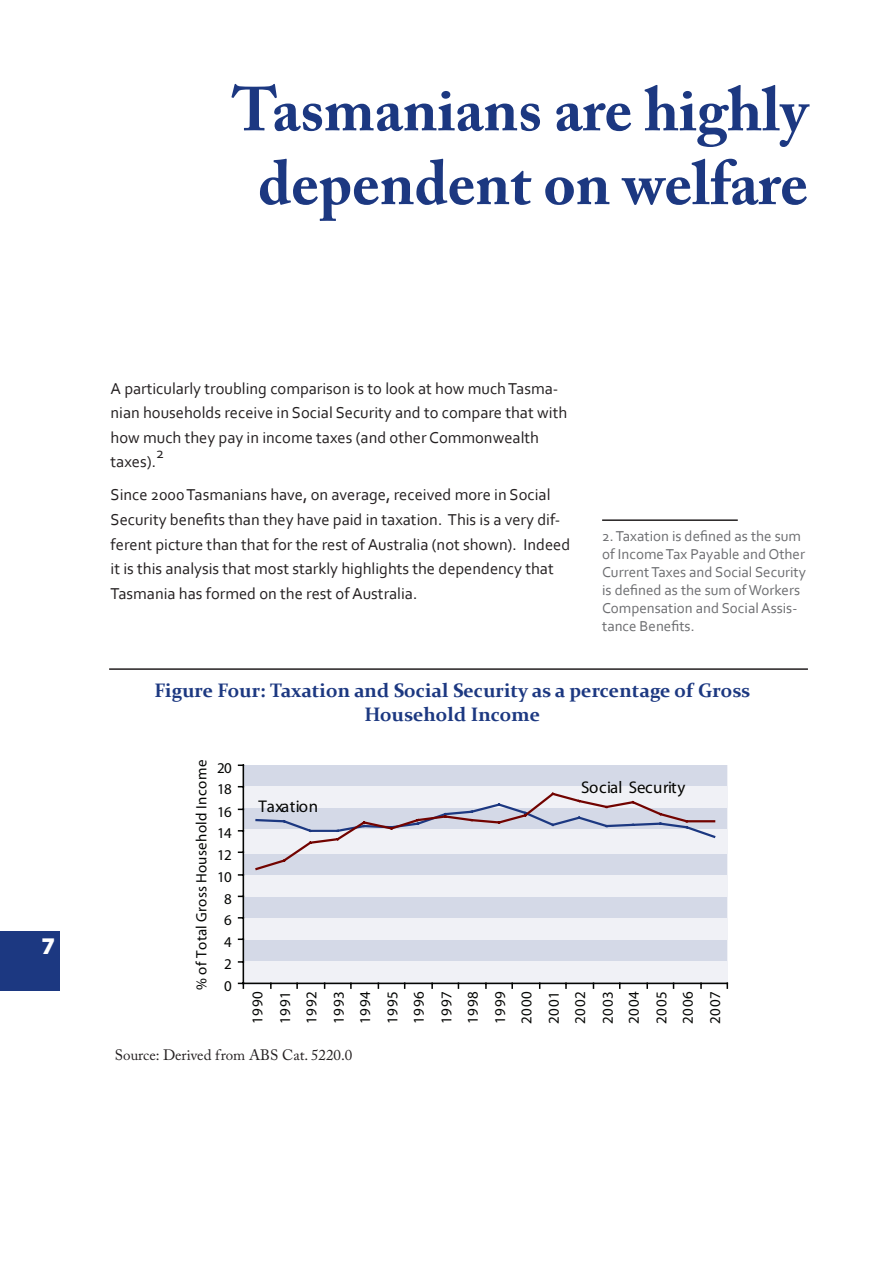
<style>
.page{position:relative;width:893px;height:1263px;background:#fff}
.page>*{position:absolute;margin:0;border:0;box-sizing:border-box;transform-origin:0 0}
.Heading{font:700 61.5px/73.8px "Adobe Caslon Pro";color:#1c3881;text-align:center}
.t1{font:900 24px "Myriad Pro";color:#fff}
.t2{font:700 19.5px/23.4px "Constantia";color:#1c3881;text-align:center}
.t3{font:16.95px "Myriad Pro";letter-spacing:.015em;color:#040503}
.Normal_Text{font:16.5px/24.6px "Corbel";color:#231f20}
.Normal_Text-2{font:15.75px "Corbel";color:#231f20}
.Normal_Text-3{font:15px/18px "Corbel";color:#6c6d70}
.t4{font:15px/26.8px "Myriad Pro";letter-spacing:.04em;color:#040503;text-align:justify}
.t5{font:15px "Adobe Caslon Pro";color:#231f20}
</style>
<div class="page">
<div style="left:0;top:931px;width:60px;height:60px;background:#1c3881"></div>
<div style="left:244px;top:765px;width:483px;height:219px;background:#f0f1f6"></div>
<div style="left:243px;top:941px;width:484px;height:20px;background:#d4d9e7"></div>
<div style="left:243px;top:897px;width:484px;height:21px;background:#d4d9e7"></div>
<div style="left:243px;top:854px;width:484px;height:20px;background:#d4d9e7"></div>
<div style="left:243px;top:809px;width:484px;height:20px;background:#d4d9e7"></div>
<div style="left:243px;top:765px;width:484px;height:21px;background:#d4d9e7"></div>
<hr style="left:243px;top:765px;width:1px;height:218px;background:#040503">
<hr style="left:243px;top:983px;width:484px;height:1px;background:#040503">
<svg style="left:239px;top:983px;width:5px;height:5px"></svg>
<svg style="left:254px;top:792px;width:463px;height:79px"></svg>
<hr style="left:109px;top:668px;width:699px;height:2px;background:#231f20">
<hr style="left:602px;top:519px;width:136px;height:2px;background:#231f20">
<p class="Heading" style="left:232px;top:72px;width:577px">Tasmanians are highly dependent on welfare</p>
<h2 class="t1" style="left:42px;top:929px;width:15px">7</h2>
<p class="Normal_Text" style="left:111px;top:375px;width:458px">A particularly troubling comparison is to look at how much Tasma&shy;nian households receive in Social Security and to compare that with how much they pay in income taxes (and other Commonwealth taxes).</p>
<p class="Normal_Text-2" style="left:156px;top:443px;width:10px">2</p>
<p class="Normal_Text" style="left:111px;top:482px;width:461px">Since 2000 Tasmanians have, on average, received more in Social Security benefits than they have paid in taxation. This is a very dif&shy;ferent picture than that for the rest of Australia (not shown). Indeed it is this analysis that most starkly highlights the dependency that Tasmania has formed on the rest of Australia.</p>
<p class="Normal_Text-3" style="left:602px;top:527px;width:205px">2. Taxation is defined as the sum of Income Tax Payable and Other<br>Current Taxes and Social Security is defined as the sum of Workers<br>Compensation and Social Assis&shy;tance Benefits.</p>
<p class="t2" style="left:155px;top:678px;width:597px">Figure Four: Taxation and Social Security as a percentage of Gross<br>Household Income</p>
<p class="t4" style="left:188px;top:990px;width:232px;rotate:-90deg">% of Total Gross Household Income</p>
<p class="t4" style="left:217px;top:754px;width:16px">20</p>
<p class="t4" style="left:217px;top:775px;width:16px">18</p>
<p class="t4" style="left:217px;top:798px;width:16px">16</p>
<p class="t4" style="left:217px;top:819px;width:16px">14</p>
<p class="t4" style="left:217px;top:841px;width:16px">12</p>
<p class="t4" style="left:217px;top:863px;width:16px">10</p>
<p class="t4" style="left:224px;top:885px;width:9px">8</p>
<p class="t4" style="left:224px;top:906px;width:9px">6</p>
<p class="t4" style="left:224px;top:928px;width:9px">4</p>
<p class="t4" style="left:224px;top:950px;width:9px">2</p>
<p class="t4" style="left:224px;top:972px;width:9px">0</p>
<p class="t3" style="left:258px;top:795px;width:61px">Taxation</p>
<p class="t3" style="left:581px;top:776px;width:106px">Social Security</p>
<p class="t4" style="left:244px;top:1024px;width:34px;rotate:-90deg">1990<br>1991<br>1992<br>1993<br>1994<br>1995<br>1996<br>1997<br>1998<br>1999<br>2000<br>2001<br>2002<br>2003<br>2004<br>2005<br>2006<br>2007</p>
<p class="t5" style="left:115px;top:1046px;width:239px">Source: Derived from ABS Cat. 5220.0</p>
</div>
